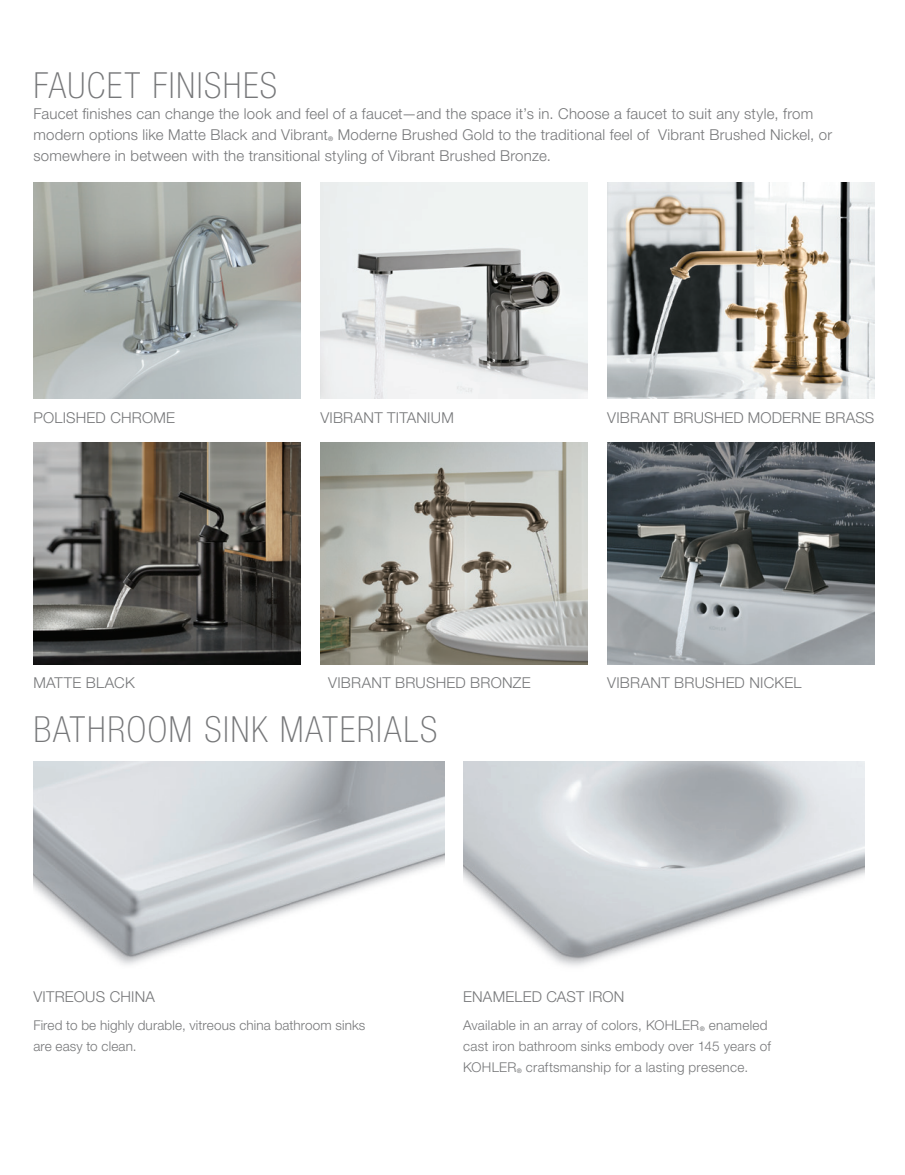
<style>
.page{position:relative;width:905px;height:1175px;background:#fff}
.page>*{position:absolute;margin:0;border:0;box-sizing:border-box;transform-origin:0 0}
.t1{font:100 condensed 36px "Helvetica Neue LT Pro";letter-spacing:.045em;color:#767779}
.t2{font:300 15px/21px "Helvetica Neue LT Pro";letter-spacing:.015em;color:#767779}
.t3{font:300 13.5px/21px "Helvetica Neue LT Pro";letter-spacing:.015em;color:#767779}
.t4{font:500 6.3px "Helvetica Neue LT Pro";color:#767779}
.s1{font-weight:500;font-size:6.3px}
</style>
<div class="page">
<img style="left:463px;top:761px;width:401px;height:205px">
<img style="left:33px;top:761px;width:411px;height:204px">
<img style="left:320px;top:182px;width:267px;height:216px">
<img style="left:320px;top:443px;width:267px;height:221px">
<img style="left:33px;top:182px;width:267px;height:216px">
<img style="left:33px;top:443px;width:267px;height:221px">
<img style="left:607px;top:182px;width:267px;height:216px">
<img style="left:607px;top:443px;width:267px;height:221px">
<h1 class="t1" style="left:33px;top:65px;width:245px">FAUCET FINISHES</h1>
<p class="t2" style="left:33px;top:103px;width:781px">Faucet finishes can change the look and feel of a faucet—and the space it’s in. Choose a faucet to suit any style, from modern options like Matte Black and Vibrant</p>
<p class="t2" style="left:33px;top:124px;width:800px;text-indent:304px">Moderne Brushed Gold to the traditional feel of Vibrant Brushed Nickel, or somewhere in between with the transitional styling of Vibrant Brushed Bronze.</p>
<p class="t4" style="left:328px;top:135px;width:7px">®</p>
<p class="t2" style="left:33px;top:406px;width:143px">POLISHED CHROME</p>
<p class="t2" style="left:320px;top:406px;width:135px">VIBRANT TITANIUM</p>
<p class="t2" style="left:607px;top:406px;width:268px">VIBRANT BRUSHED MODERNE BRASS</p>
<p class="t2" style="left:33px;top:672px;width:103px">MATTE BLACK</p>
<p class="t2" style="left:607px;top:672px;width:196px">VIBRANT BRUSHED NICKEL</p>
<p class="t2" style="left:328px;top:672px;width:204px">VIBRANT BRUSHED BRONZE</p>
<h1 class="t1" style="left:33px;top:708px;width:405px">BATHROOM SINK MATERIALS</h1>
<p class="t2" style="left:33px;top:986px;width:123px">VITREOUS CHINA</p>
<p class="t3" style="left:33px;top:1014px;width:333px">Fired to be highly durable, vitreous china bathroom sinks are easy to clean.</p>
<p class="t2" style="left:463px;top:986px;width:163px">ENAMELED CAST IRON</p>
<p class="t3" style="left:463px;top:1014px;width:309px">Available in an array of colors, KOHLER<span class="s1">®</span> enameled cast iron bathroom sinks embody over 145 years of<br>KOHLER<span class="s1">®</span> craftsmanship for a lasting presence.</p>
</div>
